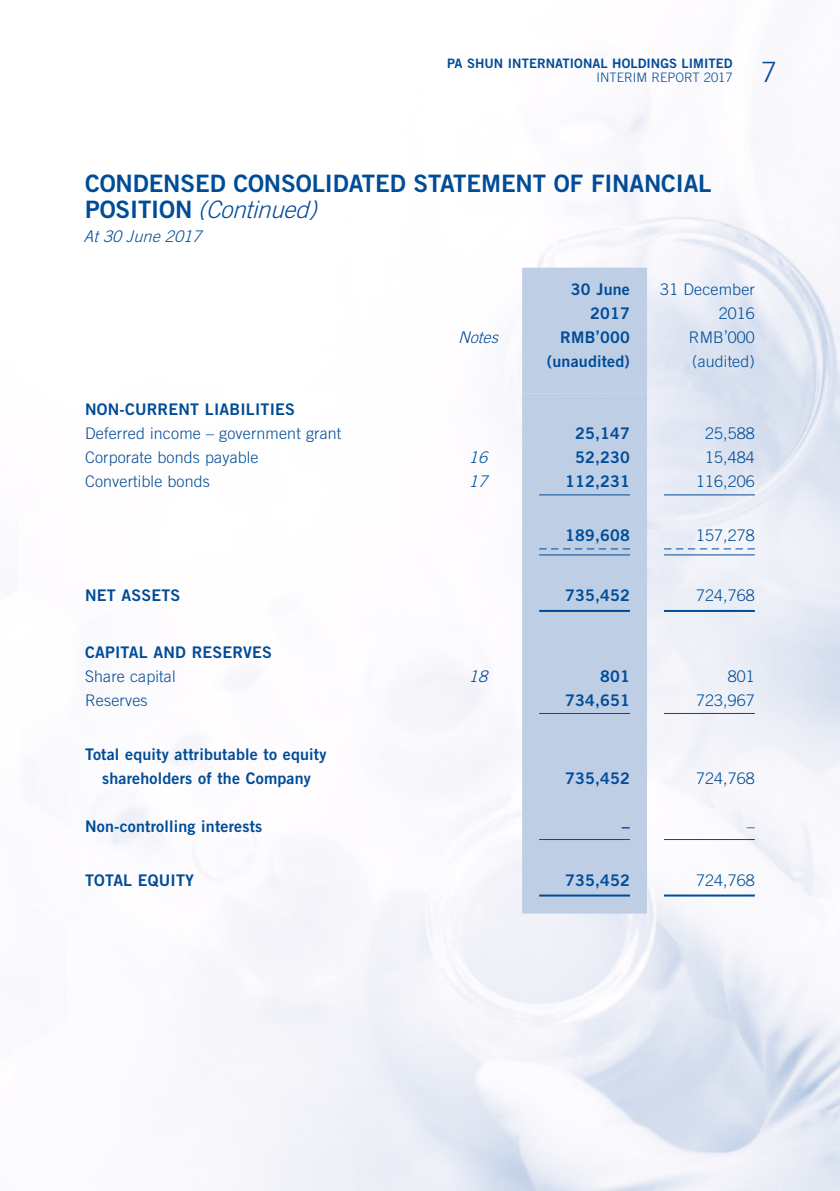
<style>
.page{position:relative;width:840px;height:1191px;background:#fff}
.page>*{position:absolute;margin:0;border:0;box-sizing:border-box;transform-origin:0 0}
.t1{font:300 28px "Trade Gothic LT Std";color:#004c97}
.Heading_1{font:24px/26px "Trade Gothic LT Std Bd 2";letter-spacing:-.005em;color:#004c97}
.Body_Text{font:16px/24px "Trade Gothic LT Std Bd 2";letter-spacing:.01em;color:#004c97;text-align:center}
.Body_Text-2{font:300 16px "Trade Gothic LT Std";letter-spacing:.01em;color:#004c97}
.Body_Text-3{font:italic 300 16px "Trade Gothic LT Std";color:#004c97}
.t2{font:13px "Trade Gothic LT Std Bd 2";letter-spacing:.005em;color:#004c97}
.t3{font:300 13px "Trade Gothic LT Std";letter-spacing:.005em;color:#004c97}
.s1{font-family:"Trade Gothic LT Std";font-weight:300;font-style:italic}
</style>
<div class="page">
<img style="left:111px;top:104px;width:728px;height:1087px">
<div style="left:522px;top:393px;width:124px;height:520px;background:#becee5"></div>
<hr style="left:539px;top:494px;width:90px;height:1px;background:#004c97">
<hr style="left:663px;top:494px;width:91px;height:1px;background:#004c97">
<svg style="left:539px;top:548px;width:90px;height:1px"></svg>
<svg style="left:663px;top:548px;width:91px;height:1px"></svg>
<hr style="left:539px;top:554px;width:90px;height:1px;background:#004c97">
<hr style="left:663px;top:554px;width:91px;height:1px;background:#004c97">
<hr style="left:539px;top:610px;width:90px;height:2px;background:#004c97">
<hr style="left:663px;top:610px;width:91px;height:2px;background:#004c97">
<hr style="left:539px;top:713px;width:90px;height:1px;background:#004c97">
<hr style="left:663px;top:713px;width:91px;height:1px;background:#004c97">
<hr style="left:539px;top:839px;width:90px;height:1px;background:#004c97">
<hr style="left:663px;top:839px;width:91px;height:1px;background:#004c97">
<hr style="left:539px;top:894px;width:90px;height:2px;background:#004c97">
<hr style="left:663px;top:894px;width:91px;height:2px;background:#004c97">
<div style="left:522px;top:268px;width:124px;height:125px;background:#becee5"></div>
<p class="t2" style="left:447px;top:56px;width:287px">PA SHUN INTERNATIONAL HOLDINGS LIMITED</p>
<p class="t3" style="left:596px;top:70px;width:138px">INTERIM REPORT 2017</p>
<h1 class="t1" style="left:760px;top:55px;width:17px">7</h1>
<p class="Heading_1" style="left:85px;top:170px;width:627px">CONDENSED CONSOLIDATED STATEMENT OF FINANCIAL<br>P O S I T I O N <span class="s1">(Continued)</span></p>
<p class="Body_Text-3" style="left:83px;top:226px;width:124px">At 30 June 2017</p>
<p class="Body_Text" style="left:570px;top:277px;width:60px">30 June</p>
<p class="Body_Text-2" style="left:660px;top:280px;width:96px">31 December</p>
<p class="Body_Text" style="left:590px;top:301px;width:41px">2017</p>
<p class="Body_Text-2" style="left:718px;top:304px;width:38px">2016</p>
<p class="Body_Text-3" style="left:458px;top:328px;width:46px">Notes</p>
<p class="Body_Text" style="left:560px;top:325px;width:71px">RMB’000</p>
<p class="Body_Text-2" style="left:688px;top:328px;width:67px">RMB’000</p>
<p class="Body_Text" style="left:546px;top:349px;width:84px">(unaudited)</p>
<p class="Body_Text-2" style="left:691px;top:352px;width:64px">(audited)</p>
<p class="Body_Text" style="left:85px;top:397px;width:211px">NON-CURRENT LIABILITIES</p>
<p class="Body_Text-2" style="left:85px;top:424px;width:257px">Deferred income – government grant</p>
<p class="Body_Text" style="left:575px;top:421px;width:56px">25,147</p>
<p class="Body_Text-2" style="left:704px;top:424px;width:51px">25,588</p>
<p class="Body_Text-2" style="left:85px;top:448px;width:175px">Corporate bonds payable</p>
<p class="Body_Text-3" style="left:468px;top:448px;width:24px">16</p>
<p class="Body_Text" style="left:575px;top:445px;width:56px">52,230</p>
<p class="Body_Text-2" style="left:704px;top:448px;width:51px">15,484</p>
<p class="Body_Text-2" style="left:85px;top:472px;width:126px">Convertible bonds</p>
<p class="Body_Text-3" style="left:468px;top:472px;width:24px">17</p>
<p class="Body_Text" style="left:565px;top:469px;width:66px">112,231</p>
<p class="Body_Text-2" style="left:695px;top:472px;width:60px">116,206</p>
<p class="Body_Text" style="left:565px;top:523px;width:66px">189,608</p>
<p class="Body_Text-2" style="left:695px;top:526px;width:60px">157,278</p>
<p class="Body_Text" style="left:85px;top:583px;width:97px">NET ASSETS</p>
<p class="Body_Text" style="left:565px;top:583px;width:66px">735,452</p>
<p class="Body_Text-2" style="left:695px;top:586px;width:60px">724,768</p>
<p class="Body_Text" style="left:85px;top:640px;width:188px">CAPITAL AND RESERVES</p>
<p class="Body_Text-2" style="left:85px;top:667px;width:92px">Share capital</p>
<p class="Body_Text-3" style="left:468px;top:667px;width:24px">18</p>
<p class="Body_Text" style="left:600px;top:664px;width:31px">801</p>
<p class="Body_Text-2" style="left:727px;top:667px;width:29px">801</p>
<p class="Body_Text-2" style="left:85px;top:691px;width:64px">Reserves</p>
<p class="Body_Text" style="left:565px;top:688px;width:66px">734,651</p>
<p class="Body_Text-2" style="left:695px;top:691px;width:60px">723,967</p>
<p class="Body_Text" style="left:85px;top:742px;width:243px">Total equity attributable to equity shareholders of the Company</p>
<p class="Body_Text" style="left:565px;top:766px;width:66px">735,452</p>
<p class="Body_Text-2" style="left:695px;top:769px;width:60px">724,768</p>
<p class="Body_Text" style="left:85px;top:814px;width:179px">Non-controlling interests</p>
<p class="Body_Text" style="left:621px;top:814px;width:9px">–</p>
<p class="Body_Text-2" style="left:746px;top:817px;width:9px">–</p>
<p class="Body_Text" style="left:85px;top:868px;width:110px">TOTAL EQUITY</p>
<p class="Body_Text" style="left:565px;top:868px;width:66px">735,452</p>
<p class="Body_Text-2" style="left:695px;top:871px;width:60px">724,768</p>
</div>
